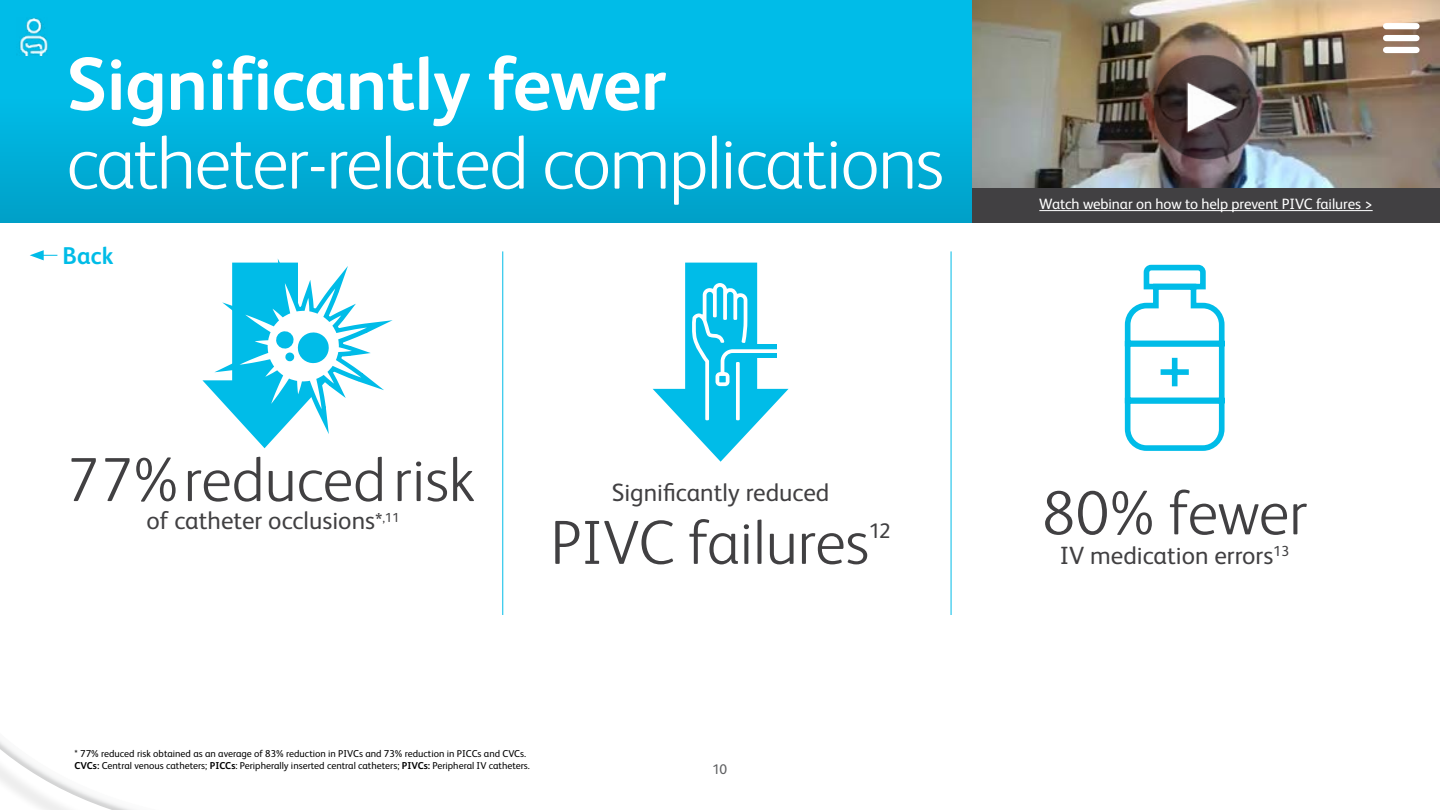
<style>
.page{position:relative;width:1440px;height:810px;background:#fff}
.page>*{position:absolute;margin:0;border:0;box-sizing:border-box;transform-origin:0 0}
.t1{font:300 75px "FS Albert Pro";letter-spacing:-.02em;color:#fff}
.t2{font:700 75px "FS Albert Pro";letter-spacing:-.01em;color:#fff}
.t3{font:300 62.5px "FS Albert Pro";color:#414042}
.t4{font:25px "FS Albert Pro";color:#414042}
.t5{font:700 24.25px "FS Albert Pro";color:#00bce7}
.t6{font:21.12px "FS Albert Pro";color:#414042}
.t7{font:15px "FS Albert Pro";letter-spacing:-.005em;color:#fff}
.t8{font:14px "FS Albert Pro";color:#5f6062}
.t9{font:10px/12px "FS Albert Pro";color:#000}
.s1{font-size:22.5px}
.s2{font-weight:700}
</style>
<div class="page">
<div style="left:0;top:0;width:1440px;height:222px;background:linear-gradient(to bottom,#00c3f0,#00a5ce)"></div>
<img style="left:972px;top:0;width:468px;height:188px">
<img style="left:1125px;top:26px;width:162px;height:162px">
<div style="left:972px;top:188px;width:468px;height:34px;background:#414042"></div>
<hr style="left:1039px;top:210px;width:334px;height:1px;background:#fff">
<svg style="left:653px;top:263px;width:136px;height:199px"></svg>
<img style="left:17px;top:17px;width:31px;height:39px">
<hr style="left:502px;top:251px;width:1px;height:364px;background:#00bce8">
<hr style="left:951px;top:251px;width:1px;height:364px;background:#00bce8">
<svg style="left:202px;top:263px;width:176px;height:185px"></svg>
<svg style="left:1124px;top:264px;width:101px;height:187px"></svg>
<div style="left:1386px;top:35px;width:31px;height:6px;background:#fff"></div>
<div style="left:1386px;top:23px;width:31px;height:6px;background:#fff"></div>
<div style="left:1386px;top:47px;width:31px;height:6px;background:#fff"></div>
<svg style="left:30px;top:250px;width:27px;height:10px"></svg>
<h1 class="t2" style="left:67px;top:31px;width:601px">Significantly fewer</h1>
<h1 class="t1" style="left:67px;top:111px;width:879px">catheter-related complications</h1>
<h3 class="t5" style="left:62px;top:239px;width:53px">Back</h3>
<h2 class="t3" style="left:66px;top:437px;width:411px">77% reduced risk</h2>
<h3 class="t4" style="left:147px;top:503px;width:255px">of catheter occlusions<span class="s1">*</span><sup>,11</sup></h3>
<h3 class="t4" style="left:612px;top:475px;width:219px">Significantly reduced</h3>
<h2 class="t3" style="left:550px;top:500px;width:320px">PIVC failures</h2>
<h3 class="t6" style="left:869px;top:516px;width:23px">12</h3>
<p class="t9" style="left:75px;top:747px;width:457px">* 77% reduced risk obtained as an average of 83% reduction in PIVCs and 73% reduction in PICCs and CVCs.<br><span class="s2">CVCs:</span> Central venous catheters; <span class="s2">PICCs</span>: Peripherally inserted central catheters; <span class="s2">PIVCs:</span> Peripheral IV catheters.</p>
<h3 class="t8" style="left:712px;top:759px;width:16px">10</h3>
<h3 class="t7" style="left:1039px;top:193px;width:335px">Watch webinar on how to help prevent PIVC failures &gt;</h3>
<h2 class="t3" style="left:1042px;top:470px;width:267px">80% fewer</h2>
<h3 class="t4" style="left:1060px;top:538px;width:231px">IV medication errors<sup>13</sup></h3>
</div>
